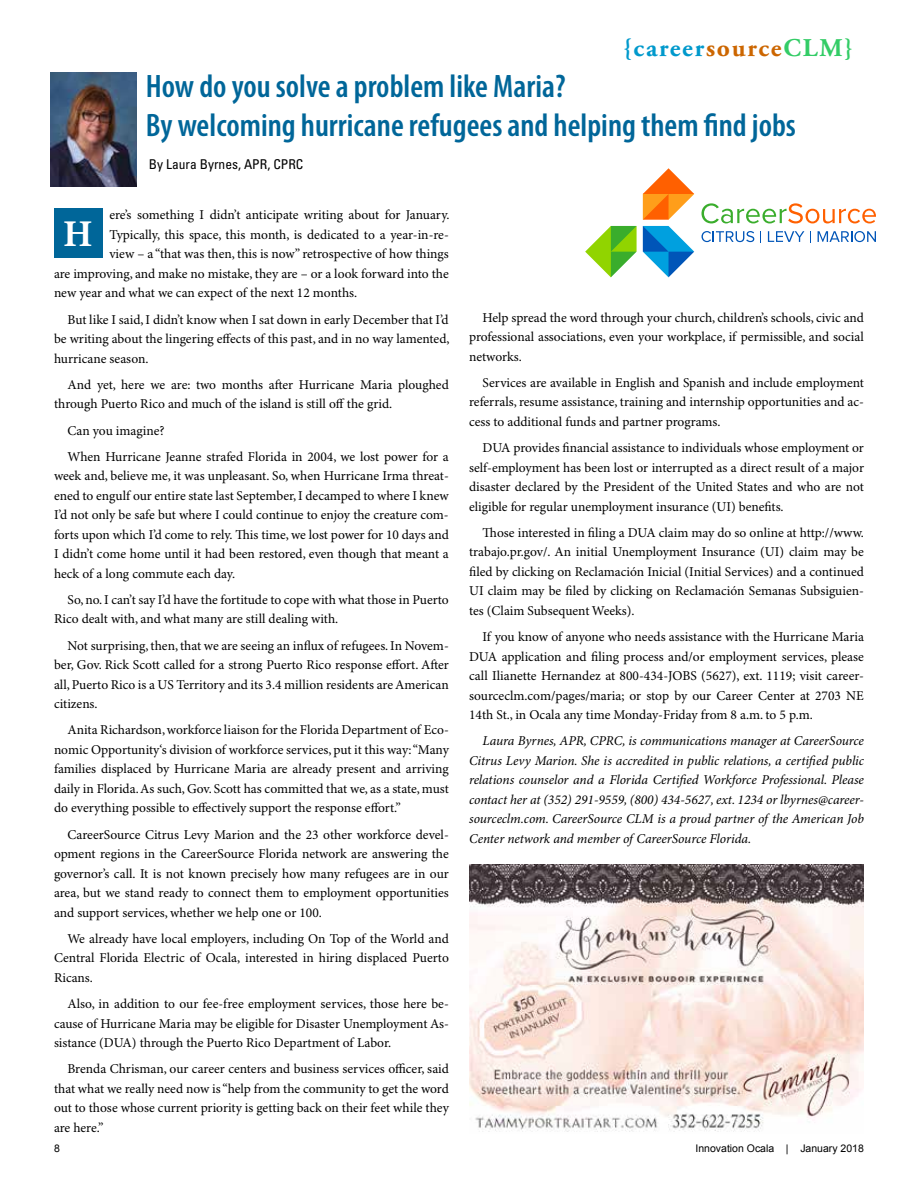
<style>
.page{position:relative;width:918px;height:1188px;background:#fff}
.page>*{position:absolute;margin:0;border:0;box-sizing:border-box;transform-origin:0 0}
.t1{font:700 37.8px "Minion Pro";color:#fff}
.t2{font:600 condensed 32.55px/39.2px "Myriad Pro";color:#069}
.t3{font:700 25.5px "Adobe Garamond Pro";letter-spacing:.07em;color:#09c}
.t4{font:13.5px/19.5px "Minion Pro";color:#000;text-align:justify}
.t5{font:italic 13.5px/19.5px "Minion Pro";letter-spacing:-.005em;color:#000;text-align:justify}
.t6{font:condensed 13.5px "Univers";color:#000}
.t7{font:10.5px "Arial";color:#000}
.s1{color:#c60}
.s2{color:#3c6}
</style>
<div class="page">
<img style="left:469px;top:864px;width:394px;height:268px">
<svg style="left:585px;top:226px;width:52px;height:51px"></svg>
<svg style="left:643px;top:168px;width:51px;height:52px"></svg>
<svg style="left:643px;top:226px;width:51px;height:51px"></svg>
<svg style="left:702px;top:203px;width:174px;height:20px"></svg>
<svg style="left:702px;top:231px;width:52px;height:11px"></svg>
<svg style="left:768px;top:231px;width:36px;height:11px"></svg>
<svg style="left:818px;top:231px;width:58px;height:11px"></svg>
<img style="left:51px;top:72px;width:85px;height:115px">
<div style="left:54px;top:208px;width:49px;height:50px;background:#069"></div>
<h3 class="t3" style="left:623px;top:33px;width:231px">{career<span class="s1">source</span><span class="s2">CLM}</span></h3>
<h2 class="t2" style="left:146px;top:66px;width:652px">How do you solve a problem like Maria?<br>By welcoming hurricane refugees and helping them find jobs</h2>
<p class="t6" style="left:149px;top:156px;width:156px">By Laura Byrnes, APR, CPRC</p>
<p class="t4" style="left:109px;top:206px;width:342px">ere’s something I didn’t anticipate writing about for January.</p>
<p class="t4" style="left:109px;top:225px;width:341px">Typically, this space, this month, is dedicated to a year-in-re-</p>
<p class="t4" style="left:109px;top:245px;width:341px">view – a “that was then, this is now” retrospective of how things</p>
<p class="t4" style="left:54px;top:264px;width:396px">are improving, and make no mistake, they are – or a look forward into the</p>
<p class="t4" style="left:54px;top:284px;width:305px">new year and what we can expect of the next 12 months.</p>
<p class="t4" style="left:54px;top:310px;width:397px;text-indent:13px">But like I said, I didn’t know when I sat down in early December that I’d be writing about the lingering effects of this past, and in no way lamented, hurricane season.</p>
<p class="t4" style="left:54px;top:375px;width:396px;text-indent:13px">And yet, here we are: two months after Hurricane Maria ploughed through Puerto Rico and much of the island is still off the grid.</p>
<p class="t4" style="left:68px;top:418px;width:383px;line-height:26.2px">Can you imagine?<br>When Hurricane Jeanne strafed Florida in 2004, we lost power for a</p>
<p class="t4" style="left:54px;top:467px;width:396px">week and, believe me, it was unpleasant. So, when Hurricane Irma threat&shy;ened to engulf our entire state last September, I decamped to where I knew I’d not only be safe but where I could continue to enjoy the creature com&shy;forts upon which I’d come to rely. This time, we lost power for 10 days and I didn’t come home until it had been restored, even though that meant a heck of a long commute each day.</p>
<p class="t4" style="left:54px;top:590px;width:396px;text-indent:14px">So, no. I can’t say I’d have the fortitude to cope with what those in Puerto<br>Rico dealt with, and what many are still dealing with.</p>
<p class="t4" style="left:54px;top:636px;width:396px;text-indent:14px">Not surprising, then, that we are seeing an influx of refugees. In Novem&shy;ber, Gov. Rick Scott called for a strong Puerto Rico response effort. After all, Puerto Rico is a US Territory and its 3.4 million residents are American citizens.</p>
<p class="t4" style="left:54px;top:721px;width:396px;text-indent:14px">Anita Richardson, workforce liaison for the Florida Department of Eco&shy;nomic Opportunity‘s division of workforce services, put it this way: “Many families displaced by Hurricane Maria are already present and arriving daily in Florida. As such, Gov. Scott has committed that we, as a state, must do everything possible to effectively support the response effort.”</p>
<p class="t4" style="left:54px;top:825px;width:396px;text-indent:14px">CareerSource Citrus Levy Marion and the 23 other workforce devel&shy;opment regions in the CareerSource Florida network are answering the governor’s call. It is not known precisely how many refugees are in our area, but we stand ready to connect them to employment opportunities and support services, whether we help one or 100.</p>
<p class="t4" style="left:54px;top:929px;width:396px;text-indent:14px">We already have local employers, including On Top of the World and Central Florida Electric of Ocala, interested in hiring displaced Puerto Ricans.</p>
<p class="t4" style="left:54px;top:995px;width:396px;text-indent:14px">Also, in addition to our fee-free employment services, those here be&shy;cause of Hurricane Maria may be eligible for Disaster Unemployment As&shy;sistance (DUA) through the Puerto Rico Department of Labor.</p>
<p class="t4" style="left:54px;top:1060px;width:396px;text-indent:14px">Brenda Chrisman, our career centers and business services officer, said that what we really need now is “help from the community to get the word out to those whose current priority is getting back on their feet while they are here.”</p>
<h1 class="t1" style="left:63px;top:211px;width:31px">H</h1>
<p class="t4" style="left:469px;top:308px;width:396px;text-indent:14px">Help spread the word through your church, children’s schools, civic and professional associations, even your workplace, if permissible, and social networks.</p>
<p class="t4" style="left:469px;top:373px;width:396px;text-indent:14px">Services are available in English and Spanish and include employment referrals, resume assistance, training and internship opportunities and ac&shy;cess to additional funds and partner programs.</p>
<p class="t4" style="left:469px;top:439px;width:396px;text-indent:14px">DUA provides financial assistance to individuals whose employment or self-employment has been lost or interrupted as a direct result of a major disaster declared by the President of the United States and who are not eligible for regular unemployment insurance (UI) benefits.</p>
<p class="t4" style="left:469px;top:523px;width:396px;text-indent:14px">Those interested in filing a DUA claim may do so online at http://www. trabajo.pr.gov/. An initial Unemployment Insurance (UI) claim may be filed by clicking on Reclamación Inicial (Initial Services) and a continued UI claim may be filed by clicking on Reclamación Semanas Subsiguien&shy;tes (Claim Subsequent Weeks).</p>
<p class="t4" style="left:469px;top:628px;width:396px;text-indent:14px">If you know of anyone who needs assistance with the Hurricane Maria DUA application and filing process and/or employment services, please call Ilianette Hernandez at 800-434-JOBS (5627), ext. 1119; visit career&shy;sourceclm.com/pages/maria; or stop by our Career Center at 2703 NE 14th St., in Ocala any time Monday-Friday from 8 a.m. to 5 p.m.</p>
<p class="t5" style="left:469px;top:732px;width:396px;text-indent:14px">Laura Byrnes, APR, CPRC, is communications manager at CareerSource Citrus Levy Marion. She is accredited in public relations, a certified public relations counselor and a Florida Certified Workforce Professional. Please contact her at (352) 291-9559, (800) 434-5627, ext. 1234 or lbyrnes@career&shy;sourceclm.com. CareerSource CLM is a proud partner of the American Job Center network and member of CareerSource Florida.</p>
<p class="t7" style="left:54px;top:1141px;width:7px">8</p>
<p class="t7" style="left:695px;top:1141px;width:170px">Innovation Ocala | January 2018</p>
</div>
